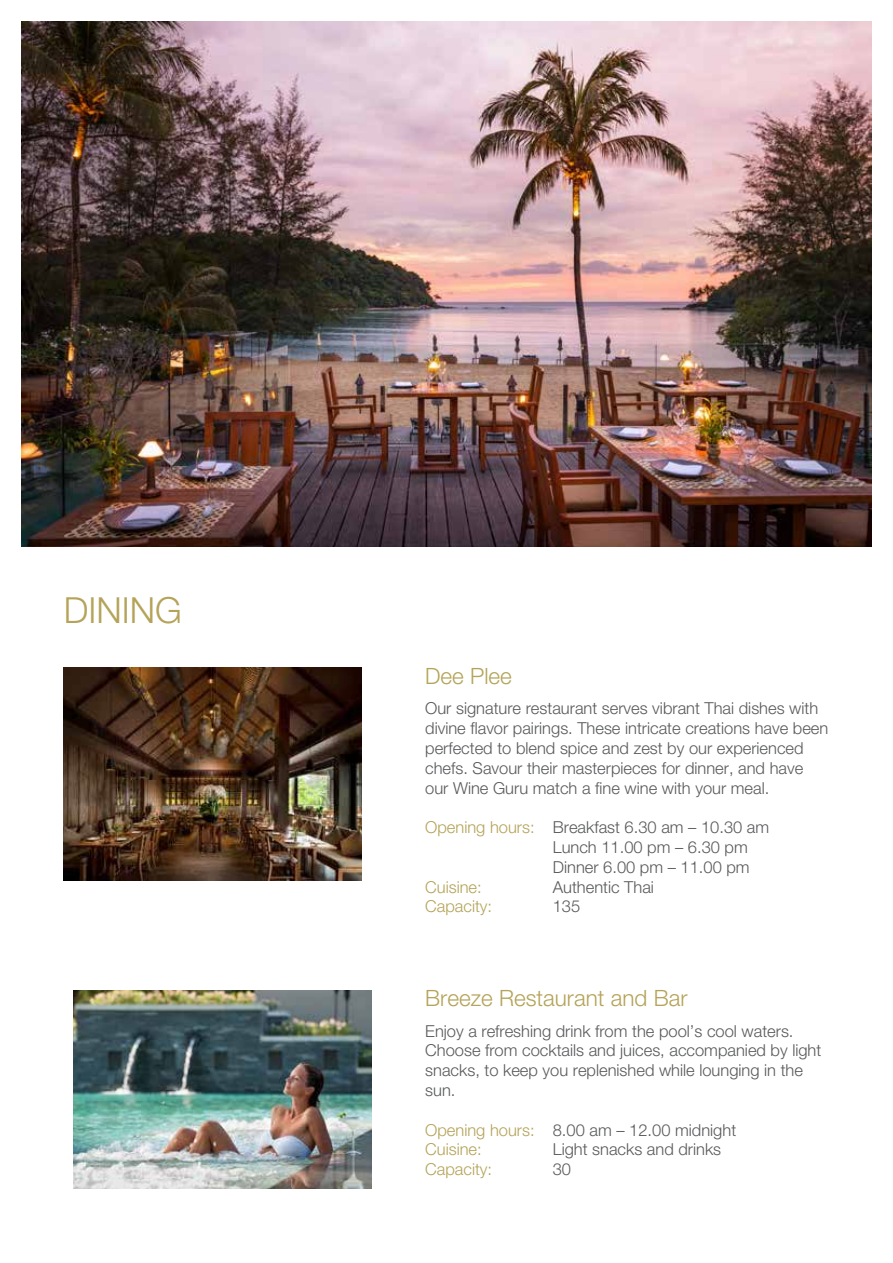
<style>
.page{position:relative;width:893px;height:1263px;background:#fff}
.page>*{position:absolute;margin:0;border:0;box-sizing:border-box;transform-origin:0 0}
.t1{font:300 36px "Helvetica Neue LT Pro";color:#b4a358}
.t2{font:300 22.5px "Helvetica Neue LT Pro";color:#b4a358}
.t3{font:300 16.5px/19.8px "Helvetica Neue LT Pro";color:#58595b}
.t4{font:300 16.5px/19.8px "Helvetica Neue LT Pro";color:#b4a358}
.s1{color:#b4a358}
.s2{color:#58595b}
</style>
<div class="page">
<img style="left:21px;top:21px;width:851px;height:525px">
<img style="left:64px;top:668px;width:297px;height:212px">
<img style="left:74px;top:990px;width:297px;height:198px">
<h1 class="t1" style="left:64px;top:588px;width:120px">DINING</h1>
<h2 class="t2" style="left:425px;top:662px;width:88px">Dee Plee</h2>
<p class="t3" style="left:425px;top:698px;width:405px">Our signature restaurant serves vibrant Thai dishes with divine flavor pairings. These intricate creations have been perfected to blend spice and zest by our experienced chefs. Savour their masterpieces for dinner, and have our Wine Guru match a fine wine with your meal.</p>
<p class="t3" style="left:553px;top:817px;width:218px;text-indent:-128px"><span class="s1">Opening hours:</span> Breakfast 6.30 am – 10.30 am<br>Lunch 11.00 pm – 6.30 pm<br>Dinner 6.00 pm – 11.00 pm</p>
<p class="t4" style="left:425px;top:876px;width:58px">Cuisine:</p>
<p class="t3" style="left:553px;top:876px;width:103px">Authentic Thai</p>
<p class="t4" style="left:425px;top:896px;width:68px">Capacity:</p>
<p class="t3" style="left:553px;top:896px;width:29px">135</p>
<h2 class="t2" style="left:425px;top:984px;width:264px">Breeze Restaurant and Bar</h2>
<p class="t3" style="left:425px;top:1020px;width:398px">Enjoy a refreshing drink from the pool’s cool waters.<br>Choose from cocktails and juices, accompanied by light snacks, to keep you replenished while lounging in the sun.</p>
<p class="t4" style="left:425px;top:1119px;width:312px">Opening hours: <span class="s2">8.00 am – 12.00 midnight<br></span>Cuisine:</p>
<p class="t3" style="left:553px;top:1139px;width:170px">Light snacks and drinks</p>
<p class="t4" style="left:425px;top:1159px;width:68px">Capacity:</p>
<p class="t3" style="left:553px;top:1159px;width:20px">30</p>
</div>
